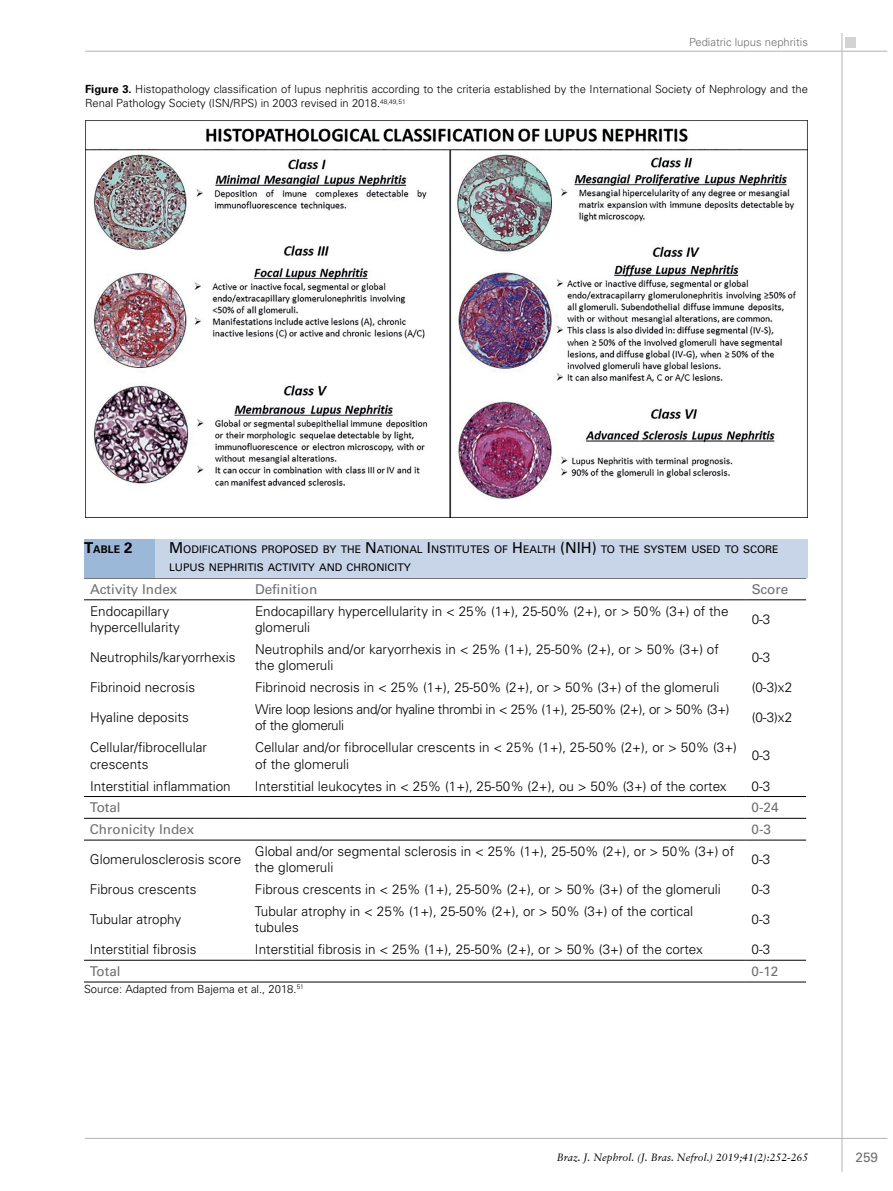
<style>
.page{position:relative;width:893px;height:1191px;background:#fff}
.page>*{position:absolute;margin:0;border:0;box-sizing:border-box;transform-origin:0 0}
.t1{font:300 13.5px/16.5px "Univers LT Std";color:#000}
.t2{font:300 13.5px/16.5px "Univers LT Std";letter-spacing:-.025em;color:#000}
.t3{font:13.5px "Univers LT Std";color:#6d6e71}
.t4{font:300 11.25px/14.2px "Univers LT Std";color:#000}
.t5{font:300 11.25px "Univers LT Std";color:#6d6e71}
.t6{font:10.5px/18px "Univers LT Std";color:#000}
.t7{font:italic 10.5px "Garamond Retrospective S Si";color:#000}
.t8{font:700 10.5px "Univers LT Std";color:#000}
.s1{font-weight:700}
.s2{font-size:15px}
.s3{font-weight:400;font-size:15px}
</style>
<div class="page">
<div style="left:845px;top:37px;width:11px;height:11px;background:#d1d3d4"></div>
<hr style="left:85px;top:51px;width:802px;height:1px;background:#b1b4b6">
<hr style="left:842px;top:33px;width:1px;height:1138px;background:#b1b4b6">
<hr style="left:85px;top:1138px;width:802px;height:1px;background:#b1b4b6">
<img style="left:85px;top:120px;width:723px;height:398px">
<hr style="left:84px;top:578px;width:165px;height:1px;background:#000">
<hr style="left:249px;top:578px;width:497px;height:1px;background:#000">
<hr style="left:746px;top:578px;width:60px;height:1px;background:#000">
<hr style="left:84px;top:599px;width:165px;height:1px;background:#000">
<hr style="left:249px;top:599px;width:497px;height:1px;background:#000">
<hr style="left:746px;top:599px;width:60px;height:1px;background:#000">
<hr style="left:84px;top:796px;width:165px;height:1px;background:#000">
<hr style="left:249px;top:796px;width:497px;height:1px;background:#000">
<hr style="left:746px;top:796px;width:60px;height:1px;background:#000">
<hr style="left:84px;top:818px;width:165px;height:1px;background:#000">
<hr style="left:249px;top:818px;width:497px;height:1px;background:#000">
<hr style="left:746px;top:818px;width:60px;height:1px;background:#000">
<hr style="left:84px;top:840px;width:165px;height:1px;background:#000">
<hr style="left:249px;top:840px;width:497px;height:1px;background:#000">
<hr style="left:746px;top:840px;width:60px;height:1px;background:#000">
<hr style="left:84px;top:960px;width:165px;height:1px;background:#000">
<hr style="left:249px;top:960px;width:497px;height:1px;background:#000">
<hr style="left:746px;top:960px;width:60px;height:1px;background:#000">
<hr style="left:84px;top:981px;width:165px;height:1px;background:#000">
<hr style="left:249px;top:981px;width:497px;height:1px;background:#000">
<hr style="left:746px;top:981px;width:60px;height:1px;background:#000">
<div style="left:84px;top:539px;width:723px;height:39px;background:#c8d5e8"></div>
<div style="left:84px;top:539px;width:71px;height:39px;background:#9cb8d8"></div>
<p class="t5" style="left:689px;top:36px;width:120px">Pediatric lupus nephritis</p>
<p class="t4" style="left:85px;top:82px;width:724px"><span class="s1">Figure 3.</span> Histopathology classification of lupus nephritis according to the criteria established by the International Society of Nephrology and the<br>Renal Pathology Society (ISN/RPS) in 2003 revised in 2018.<sup>48,49,51</sup></p>
<p class="t6" style="left:169px;top:540px;width:611px;text-indent:14px">ODIFICATIONS PROPOSED BY THE <span class="s2">N</span>ATIONAL <span class="s2">I</span> NSTITUTES OF <span class="s2">H</span> EALTH <span class="s2">(NIH )</span> TO THE SYSTEM USED TO SCORE<br>LUPUS NEPHRITIS ACTIVITY AND CHRONICITY</p>
<p class="t8" style="left:84px;top:543px;width:75px"><span class="s2">T</span>able <span class="s2">2</span> <span class="s3">M</span></p>
<p class="t3" style="left:90px;top:581px;width:89px">Activity Index</p>
<p class="t3" style="left:255px;top:581px;width:64px">Definition</p>
<p class="t3" style="left:752px;top:581px;width:38px">Score</p>
<p class="t1" style="left:90px;top:602px;width:92px">Endocapillary hypercellularity</p>
<p class="t1" style="left:255px;top:602px;width:475px">Endocapillary hypercellularity in &lt; 25% (1+), 25-50% (2+), or &gt; 50% (3+) of the glomeruli</p>
<p class="t1" style="left:752px;top:611px;width:20px">0-3</p>
<p class="t1" style="left:90px;top:649px;width:147px">Neutrophils/karyorrhexis</p>
<p class="t1" style="left:255px;top:641px;width:465px">Neutrophils and/or karyorrhexis in &lt; 25% (1+), 25-50% (2+), or &gt; 50% (3+) of the glomeruli</p>
<p class="t1" style="left:752px;top:649px;width:20px">0-3</p>
<p class="t1" style="left:90px;top:679px;width:107px">Fibrinoid necrosis</p>
<p class="t1" style="left:255px;top:679px;width:466px">Fibrinoid necrosis in &lt; 25% (1+), 25-50% (2+), or &gt; 50% (3+) of the glomeruli</p>
<p class="t1" style="left:752px;top:679px;width:42px">(0-3)x2</p>
<p class="t1" style="left:90px;top:709px;width:100px">Hyaline deposits</p>
<p class="t2" style="left:255px;top:701px;width:476px">Wire loop lesions and/or hyaline thrombi in &lt; 25% (1+), 25-50% (2+), or &gt; 50% (3+) of the glomeruli</p>
<p class="t1" style="left:752px;top:709px;width:42px">(0-3)x2</p>
<p class="t1" style="left:90px;top:739px;width:119px">Cellular/fibrocellular crescents</p>
<p class="t1" style="left:255px;top:739px;width:483px">Cellular and/or fibrocellular crescents in &lt; 25% (1+), 25-50% (2+), or &gt; 50% (3+) of the glomeruli</p>
<p class="t1" style="left:752px;top:747px;width:20px">0-3</p>
<p class="t1" style="left:90px;top:777px;width:142px">Interstitial inflammation</p>
<p class="t1" style="left:255px;top:777px;width:473px">Interstitial leukocytes in &lt; 25% (1+), 25-50% (2+), ou &gt; 50% (3+) of the cortex</p>
<p class="t1" style="left:752px;top:777px;width:20px">0-3</p>
<p class="t3" style="left:90px;top:799px;width:32px">Total</p>
<p class="t3" style="left:752px;top:799px;width:29px">0-24</p>
<p class="t3" style="left:90px;top:821px;width:106px">Chronicity Index</p>
<p class="t3" style="left:752px;top:821px;width:21px">0-3</p>
<p class="t1" style="left:90px;top:851px;width:153px">Glomerulosclerosis score</p>
<p class="t1" style="left:255px;top:843px;width:481px">Global and/or segmental sclerosis in &lt; 25% (1+), 25-50% (2+), or &gt; 50% (3+) of the glomeruli</p>
<p class="t1" style="left:752px;top:851px;width:20px">0-3</p>
<p class="t1" style="left:90px;top:881px;width:108px">Fibrous crescents</p>
<p class="t1" style="left:255px;top:881px;width:467px">Fibrous crescents in &lt; 25% (1+), 25-50% (2+), or &gt; 50% (3+) of the glomeruli</p>
<p class="t1" style="left:752px;top:881px;width:20px">0-3</p>
<p class="t1" style="left:90px;top:911px;width:93px">Tubular atrophy</p>
<p class="t1" style="left:255px;top:903px;width:440px">Tubular atrophy in &lt; 25% (1+), 25-50% (2+), or &gt; 50% (3+) of the cortical tubules</p>
<p class="t1" style="left:752px;top:911px;width:20px">0-3</p>
<p class="t1" style="left:90px;top:941px;width:108px">Interstitial fibrosis</p>
<p class="t1" style="left:255px;top:941px;width:449px">Interstitial fibrosis in &lt; 25% (1+), 25-50% (2+), or &gt; 50% (3+) of the cortex</p>
<p class="t1" style="left:752px;top:941px;width:20px">0-3</p>
<p class="t3" style="left:90px;top:963px;width:32px">Total</p>
<p class="t3" style="left:752px;top:963px;width:28px">0-12</p>
<p class="t4" style="left:84px;top:981px;width:221px">Source: Adapted from Bajema et al., 2018.<sup>51</sup></p>
<p class="t7" style="left:557px;top:1151px;width:253px">Braz. J. Nephrol. (J. Bras. Nefrol.) 2019;41(2):252-265</p>
<p class="t3" style="left:855px;top:1149px;width:24px">259</p>
</div>
